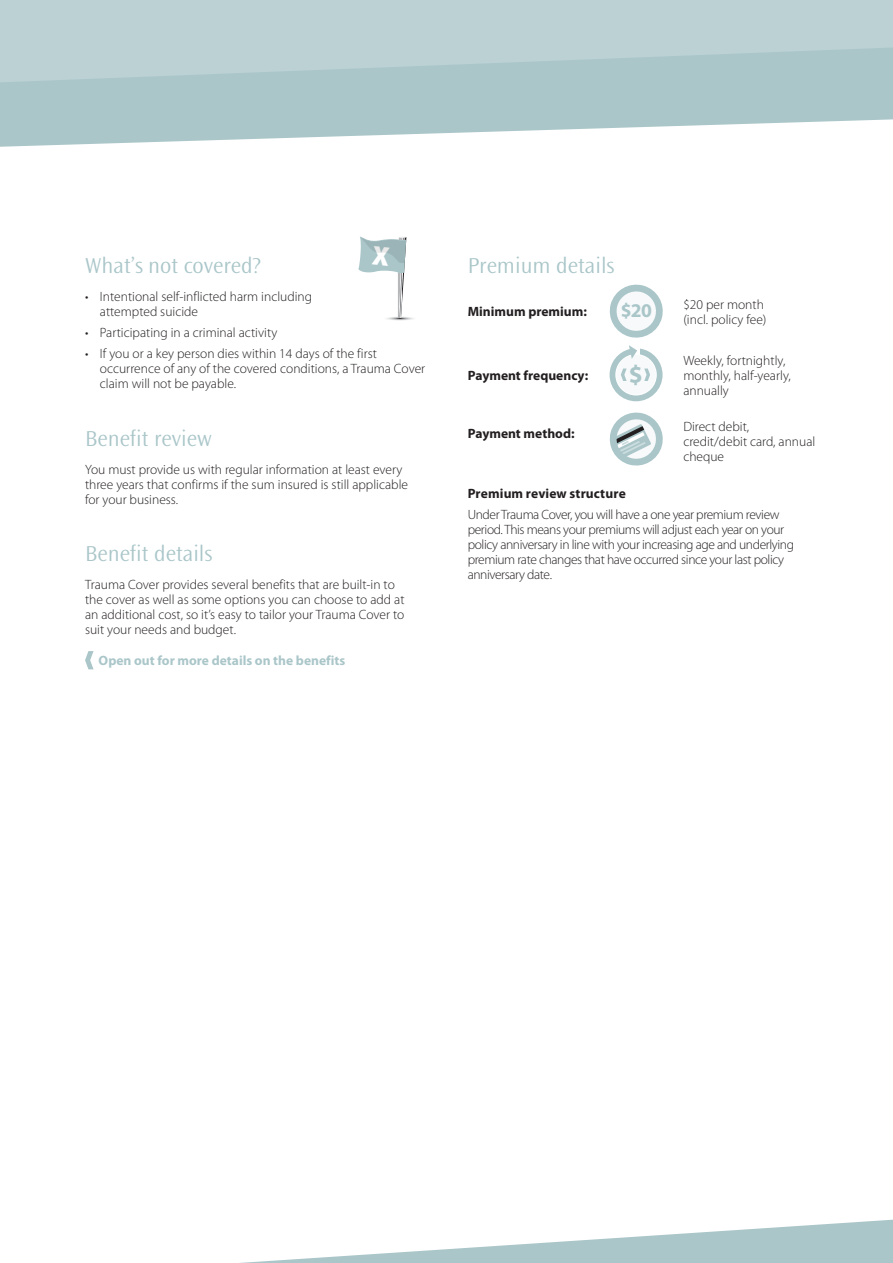
<style>
.page{position:relative;width:893px;height:1263px;background:#fff}
.page>*{position:absolute;margin:0;border:0;box-sizing:border-box;transform-origin:0 0}
.t1{font:700 25.05px "Myriad Pro";color:#aac6c9}
.t2{font:300 22.5px "Ocean Sans";color:#aac6c9}
.t3{font:700 19.5px "Myriad Pro";color:#aac6c9}
.t4{font:300 13.5px/15px "Myriad Pro";color:#231f20}
.t5{font:300 13.5px/15px "Myriad Pro";letter-spacing:-.03em;color:#231f20}
.t6{font:700 13.5px "Myriad Pro";color:#231f20}
.t7{font:700 13.5px "Myriad Pro";color:#aac6c9}
</style>
<div class="page">
<div style="left:0;top:0;width:893px;height:47px;background:#bbd1d4"></div>
<svg style="left:0;top:47px;width:893px;height:100px;background:#b8cfd2"></svg>
<svg style="left:240px;top:1220px;width:653px;height:43px"></svg>
<svg style="left:85px;top:651px;width:9px;height:18px"></svg>
<svg style="left:609px;top:412px;width:54px;height:54px"></svg>
<svg style="left:609px;top:284px;width:54px;height:117px"></svg>
<svg style="left:358px;top:236px;width:56px;height:84px"></svg>
<h2 class="t2" style="left:85px;top:253px;width:178px">What’s not covered?</h2>
<p class="t4" style="left:100px;top:289px;width:214px;text-indent:-15px">• Intentional self-inflicted harm including attempted suicide</p>
<p class="t4" style="left:85px;top:325px;width:194px">• Participating in a criminal activity</p>
<p class="t4" style="left:100px;top:347px;width:327px;text-indent:-15px">• If you or a key person dies within 14 days of the first occurrence of any of the covered conditions, a Trauma Cover claim will not be payable.</p>
<h2 class="t2" style="left:85px;top:426px;width:128px">Benefit review</h2>
<p class="t4" style="left:85px;top:462px;width:325px">You must provide us with regular information at least every three years that confirms if the sum insured is still applicable for your business.</p>
<h2 class="t2" style="left:85px;top:541px;width:129px">Benefit details</h2>
<p class="t4" style="left:85px;top:577px;width:321px">Trauma Cover provides several benefits that are built-in to the cover as well as some options you can choose to add at an additional cost, so it’s easy to tailor your Trauma Cover to suit your needs and budget.</p>
<p class="t7" style="left:99px;top:652px;width:248px">Open out for more details on the benefits</p>
<h2 class="t2" style="left:468px;top:253px;width:148px">Premium details</h2>
<p class="t6" style="left:468px;top:303px;width:121px">Minimum premium:</p>
<p class="t6" style="left:468px;top:367px;width:122px">Payment frequency:</p>
<p class="t6" style="left:468px;top:425px;width:108px">Payment method:</p>
<h3 class="t3" style="left:621px;top:297px;width:32px">$20</h3>
<h1 class="t1" style="left:629px;top:358px;width:15px">$</h1>
<p class="t4" style="left:683px;top:297px;width:85px">$20 per month (incl. policy fee)</p>
<p class="t4" style="left:683px;top:353px;width:109px">Weekly, fortnightly, monthly, half-yearly, annually</p>
<p class="t4" style="left:683px;top:419px;width:134px">Direct debit, credit/debit card, annual cheque</p>
<p class="t6" style="left:468px;top:484px;width:160px">Premium review structure</p>
<p class="t5" style="left:468px;top:507px;width:328px">Under Trauma Cover, you will have a one year premium review period. This means your premiums will adjust each year on your policy anniversary in line with your increasing age and underlying premium rate changes that have occurred since your last policy anniversary date.</p>
</div>
